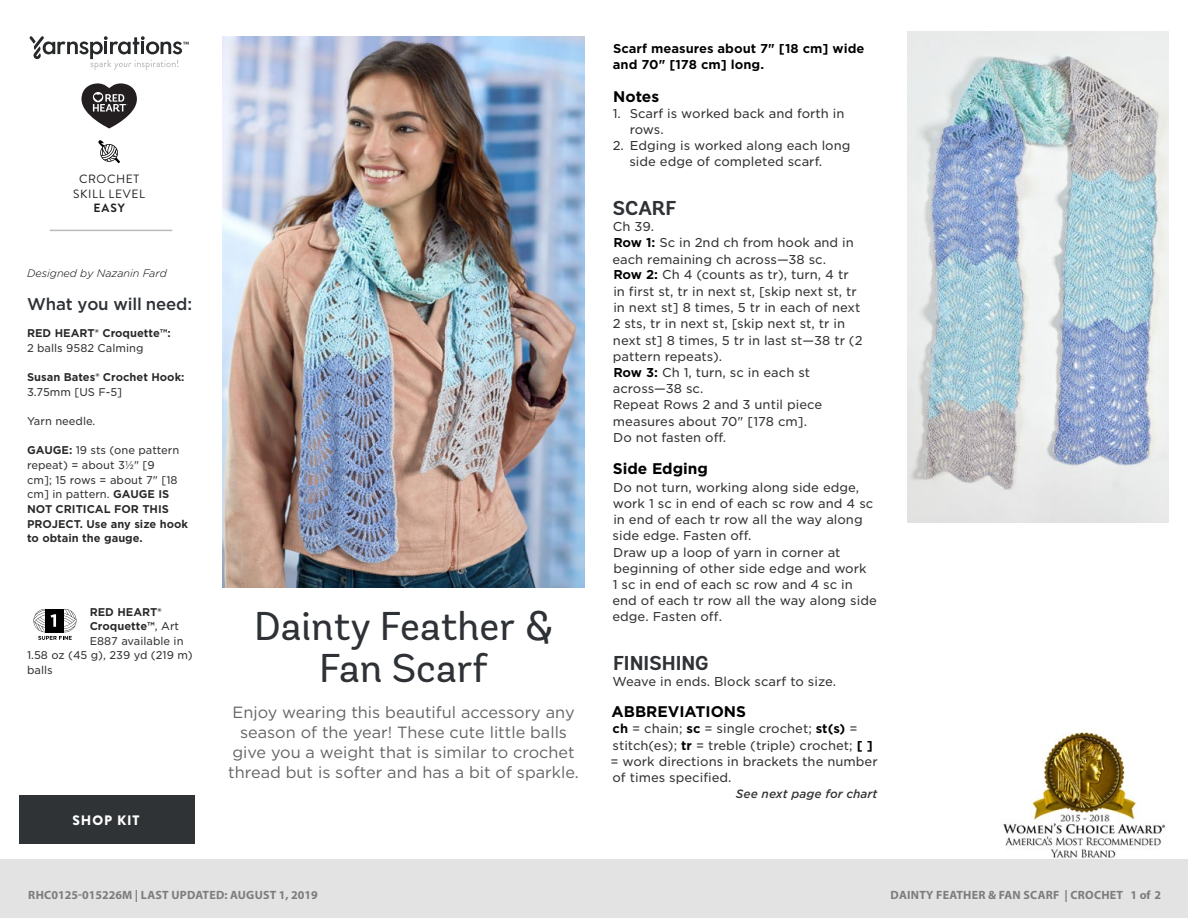
<style>
.page{position:relative;width:1188px;height:918px;background:#fff}
.page>*{position:absolute;margin:0;border:0;box-sizing:border-box;transform-origin:0 0}
.t1{font:40.2px/42.5px "Andes Rounded";color:#2e3236;text-align:center}
.t2{font:700 20.1px "Andes Rounded";color:#2e3236}
.t3{font:500 16.95px "Gotham";color:#58595b}
.t4{font:500 16.95px "Gotham";letter-spacing:-.01em;color:#2e3236}
.t5{font:16.2px/20.1px "Gotham";color:#636466;text-align:center}
.t6{font:700 15.45px "Gotham";color:#000}
.t7{font:900 13.65px "Brandon Grotesque";letter-spacing:.065em;color:#fff}
.t8{font:12.3px/16.2px "Gotham S Sm";color:#333334}
.t9{font:700 12.3px/16.2px "Gotham S Sm";color:#000}
.t10{font:700 12px "Myriad Pro";letter-spacing:.02em;color:#7d7d7d}
.Skill_Level{font:12px "Brandon Grotesque";letter-spacing:.05em;color:#231f20}
.Skill_Level-2{font:700 12px "Brandon Grotesque";color:#231f20}
.t11{font:italic 500 11.55px "Gotham S Sm";color:#333334}
.t12{font:700 10.8px/14.7px "Gotham S Sm";color:#292829}
.t13{font:10.8px "Gotham S Sm";color:#333334}
.t14{font:italic 300 10.8px "Gotham Rounded";color:#000}
.s1{font-weight:400;color:#333334}
.s2{font-weight:700;color:#e31837}
.s3{font-weight:700;color:#000}
</style>
<div class="page">
<img style="left:222px;top:37px;width:363px;height:551px">
<img style="left:995px;top:731px;width:175px;height:129px">
<svg style="left:33px;top:609px;width:43px;height:31px"></svg>
<img style="left:907px;top:31px;width:261px;height:492px">
<div style="left:0;top:860px;width:1188px;height:58px;background:#e4e3e3"></div>
<svg style="left:98px;top:140px;width:22px;height:23px"></svg>
<svg style="left:30px;top:36px;width:159px;height:34px"></svg>
<svg style="left:81px;top:83px;width:56px;height:45px"></svg>
<hr style="left:50px;top:230px;width:122px;height:1px;background:#bbbaba">
<div style="left:19px;top:795px;width:175px;height:48px;background:#2f3336"></div>
<p class="Skill_Level" style="left:79px;top:171px;width:62px">CROCHET</p>
<p class="Skill_Level" style="left:73px;top:185px;width:73px">SKILL LEVEL</p>
<p class="Skill_Level-2" style="left:94px;top:200px;width:33px">EASY</p>
<p class="t14" style="left:27px;top:266px;width:141px">Designed by Nazanin Fard</p>
<p class="t4" style="left:27px;top:292px;width:166px">What you will need:</p>
<p class="t12" style="left:27px;top:326px;width:145px">RED HEART® Croquette™:<br><span class="s1">2 balls 9582 Calming</span></p>
<p class="t12" style="left:27px;top:370px;width:159px">Susan Bates® Crochet Hook:<br><span class="s1">3.75mm [US F-5]</span></p>
<p class="t13" style="left:27px;top:414px;width:70px">Yarn needle.</p>
<p class="t12" style="left:27px;top:443px;width:163px">GAUGE: <span class="s1">19 sts (one pattern repeat) = about 3½" [9<br>cm]; 15 rows = about 7" [18 cm] in pattern.</span> GAUGE IS<br>NOT CRITICAL FOR THIS<br>PROJECT. Use any size hook to obtain the gauge.</p>
<p class="t12" style="left:90px;top:604px;width:73px">RED HEART®</p>
<p class="t12" style="left:90px;top:619px;width:91px">Croquette™<span class="s1">, Art</span></p>
<p class="t13" style="left:90px;top:634px;width:95px">E887 available in</p>
<p class="t13" style="left:27px;top:648px;width:167px">1.58 oz (45 g), 239 yd (219 m)</p>
<p class="t13" style="left:27px;top:663px;width:27px">balls</p>
<p class="t7" style="left:72px;top:810px;width:69px">SHOP KIT</p>
<p class="t1" style="left:254px;top:605px;width:300px">Dainty Feather &amp;<br>Fan Scarf</p>
<p class="t5" style="left:228px;top:702px;width:352px">Enjoy wearing this beautiful accessory any season of the year! These cute little balls give you a weight that is similar to crochet thread but is softer and has a bit of sparkle.</p>
<p class="t3" style="left:27px;top:880px;width:377px">Find more ideas &amp; inspiration: <span class="s2">redheart.com</span></p>
<p class="t10" style="left:28px;top:887px;width:291px">RHC0125-015226M | LAST UPDATED: AUGUST 1, 2019</p>
<p class="t9" style="left:613px;top:40px;width:253px">Scarf measures about 7" [18 cm] wide and 70" [178 cm] long.</p>
<p class="t6" style="left:613px;top:86px;width:47px">Notes</p>
<p class="t8" style="left:630px;top:105px;width:216px;text-indent:-17px">1. Scarf is worked back and forth in rows.</p>
<p class="t8" style="left:629px;top:137px;width:223px;text-indent:-17px">2. Edging is worked along each long side edge of completed scarf.</p>
<p class="t2" style="left:613px;top:195px;width:65px">SCARF</p>
<p class="t8" style="left:612px;top:218px;width:252px">Ch 39.<br><span class="s3">Row 1:</span> Sc in 2nd ch from hook and in each remaining ch across—38 sc.<br><span class="s3">Row 2:</span> Ch 4 (counts as tr), turn, 4 tr in first st, tr in next st, [skip next st, tr in next st] 8 times, 5 tr in each of next<br>2 sts, tr in next st, [skip next st, tr in next st] 8 times, 5 tr in last st—38 tr (2 pattern repeats).<br><span class="s3">Row 3:</span> Ch 1, turn, sc in each st across—38 sc.<br>Repeat Rows 2 and 3 until piece measures about 70" [178 cm].<br>Do not fasten off.</p>
<p class="t6" style="left:613px;top:459px;width:97px">Side Edging</p>
<p class="t8" style="left:612px;top:479px;width:266px">Do not turn, working along side edge, work 1 sc in end of each sc row and 4 sc in end of each tr row all the way along side edge. Fasten off.<br>Draw up a loop of yarn in corner at beginning of other side edge and work<br>1 sc in end of each sc row and 4 sc in end of each tr row all the way along side edge. Fasten off.</p>
<p class="t2" style="left:613px;top:651px;width:97px">FINISHING</p>
<p class="t8" style="left:613px;top:673px;width:225px">Weave in ends. Block scarf to size.</p>
<p class="t6" style="left:612px;top:702px;width:136px">ABBREVIATIONS</p>
<p class="t8" style="left:610px;top:721px;width:269px"><span class="s3">ch</span> = chain; <span class="s3">sc</span> = single crochet; <span class="s3">st(s)</span> = stitch(es); <span class="s3">tr</span> = treble (triple) crochet; <span class="s3">[ ] </span>= work directions in brackets the number of times specified.</p>
<p class="t11" style="left:736px;top:786px;width:143px">See next page for chart</p>
<p class="t10" style="left:891px;top:887px;width:272px">DAINTY FEATHER &amp; FAN SCARF | CROCHET 1 of 2</p>
</div>
